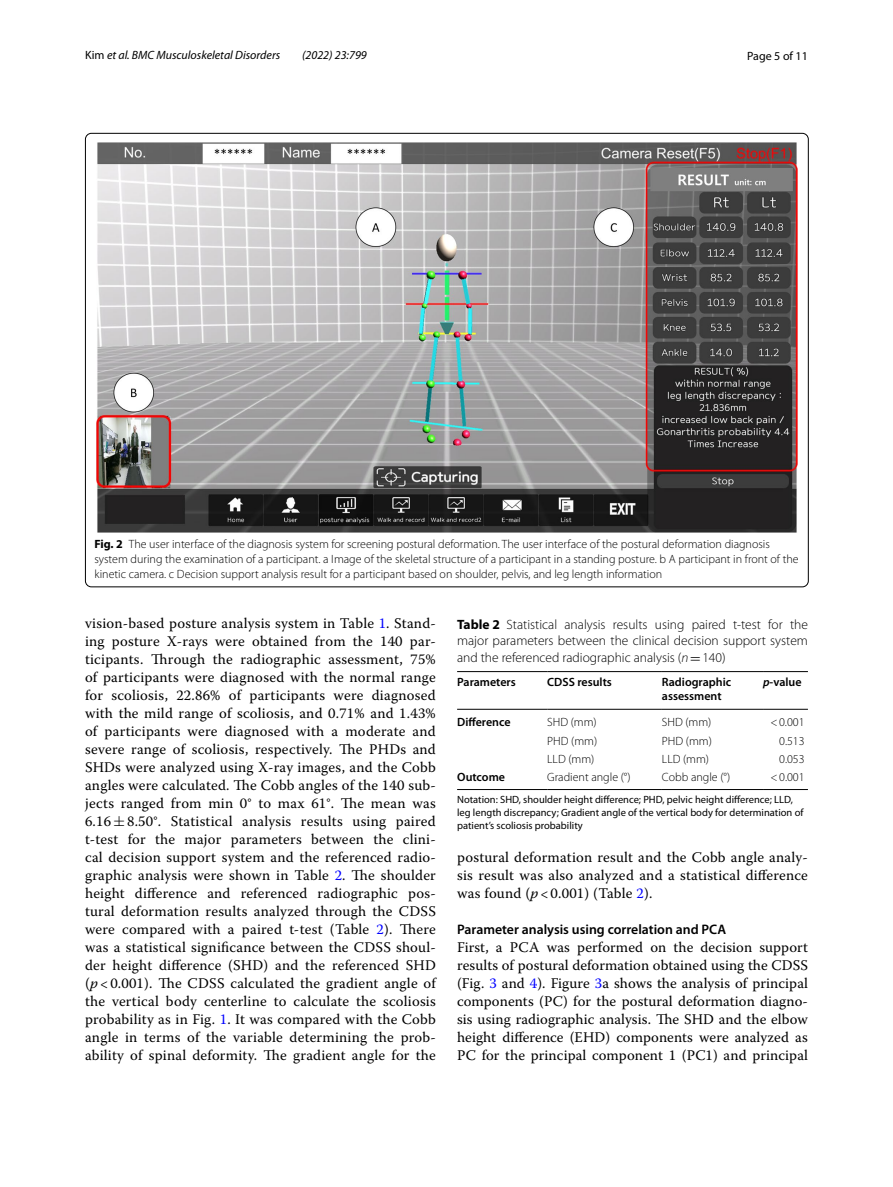
<style>
.page{position:relative;width:893px;height:1187px;background:#fff}
.page>*{position:absolute;margin:0;border:0;box-sizing:border-box;transform-origin:0 0}
.t1{font:14.7px/18px "Warnock Pro";letter-spacing:.015em;color:#000;text-align:justify}
.t2{font:600 13.8px "Myriad Pro";color:#000}
.t3{font:300 13.5px/16.5px "Myriad Pro";color:#000;text-align:justify}
.t4{font:300 12px/15px "Myriad Pro";color:#000}
.t5{font:600 12px/13.5px "Myriad Pro";color:#000}
.t6{font:italic 12px "Myriad Pro";color:#000}
.t7{font:12px "Myriad Pro";color:#000}
.t8{font:10.5px/12.8px "Myriad Pro";color:#000}
.s1{font-style:normal}
.s2{font-weight:700}
.s3{font-style:italic}
.s4{font-family:"MTSY";font-weight:400}
.s5{color:#00f}
.s6{font-family:"MTSY"}
</style>
<div class="page">
<img style="left:97px;top:142px;width:700px;height:390px">
<hr style="left:457px;top:671px;width:90px;height:1px;background:#000">
<hr style="left:457px;top:709px;width:90px;height:1px;background:#000">
<hr style="left:547px;top:671px;width:115px;height:1px;background:#000">
<hr style="left:547px;top:709px;width:115px;height:1px;background:#000">
<hr style="left:662px;top:671px;width:101px;height:1px;background:#000">
<hr style="left:662px;top:709px;width:101px;height:1px;background:#000">
<hr style="left:763px;top:671px;width:45px;height:1px;background:#000">
<hr style="left:763px;top:709px;width:45px;height:1px;background:#000">
<hr style="left:457px;top:789px;width:90px;height:1px;background:#000">
<hr style="left:547px;top:789px;width:115px;height:1px;background:#000">
<hr style="left:662px;top:789px;width:101px;height:1px;background:#000">
<hr style="left:763px;top:789px;width:45px;height:1px;background:#000">
<p class="t6" style="left:85px;top:48px;width:197px"><span class="s1">Kim</span> et al. BMC Musculoskeletal Disorders</p>
<p class="t6" style="left:302px;top:48px;width:66px">(2022) 23:799</p>
<p class="t7" style="left:747px;top:48px;width:62px">Page 5 of 11</p>
<p class="t4" style="left:94px;top:536px;width:706px"><span class="s2">Fig. 2</span> The user interface of the diagnosis system for screening postural deformation. The user interface of the postural deformation diagnosis system during the examination of a participant. a Image of the skeletal structure of a participant in a standing posture. b A participant in front of the kinetic camera. c Decision support analysis result for a participant based on shoulder, pelvis, and leg length information</p>
<p class="t3" style="left:457px;top:616px;width:352px"><span class="s2">Table 2</span> Statistical analysis results using paired t-test for the major parameters between the clinical decision support system and the referenced radiographic analysis (<span class="s3">n</span><span class="s4">=</span>140)</p>
<p class="t1" style="left:85px;top:614px;width:352px">vision-based posture analysis system in Table <span class="s5">1</span>. Stand&shy;ing posture X-rays were obtained from the 140 par&shy;ticipants. Through the radiographic assessment, 75% of participants were diagnosed with the normal range for scoliosis, 22.86% of participants were diagnosed with the mild range of scoliosis, and 0.71% and 1.43% of participants were diagnosed with a moderate and severe range of scoliosis, respectively. The PHDs and SHDs were analyzed using X-ray images, and the Cobb angles were calculated. The Cobb angles of the 140 sub&shy;jects ranged from min 0° to max 61°. The mean was 6.16<span class="s6">±</span>8.50°. Statistical analysis results using paired t-test for the major parameters between the clini&shy;cal decision support system and the referenced radio&shy;graphic analysis were shown in Table <span class="s5">2</span>. The shoulder height difference and referenced radiographic pos&shy;tural deformation results analyzed through the CDSS were compared with a paired t-test (Table <span class="s5">2</span>). There was a statistical significance between the CDSS shoul&shy;der height difference (SHD) and the referenced SHD (<span class="s3">p</span> &lt; 0.001). The CDSS calculated the gradient angle of the vertical body centerline to calculate the scoliosis probability as in Fig. <span class="s5">1</span>. It was compared with the Cobb angle in terms of the variable determining the prob&shy;ability of spinal deformity. The gradient angle for the</p>
<p class="t5" style="left:457px;top:675px;width:60px">Parameters</p>
<p class="t5" style="left:547px;top:675px;width:66px">CDSS results</p>
<p class="t5" style="left:662px;top:675px;width:71px">Radiographic assessment</p>
<p class="t5" style="left:763px;top:675px;width:40px"><span class="s3">p</span>-value</p>
<p class="t5" style="left:457px;top:715px;width:55px">Difference</p>
<p class="t4" style="left:547px;top:715px;width:51px">SHD (mm)</p>
<p class="t4" style="left:662px;top:715px;width:51px">SHD (mm)</p>
<p class="t4" style="left:770px;top:715px;width:36px">&lt;0.001</p>
<p class="t4" style="left:547px;top:733px;width:51px">PHD (mm)</p>
<p class="t4" style="left:662px;top:733px;width:51px">PHD (mm)</p>
<p class="t4" style="left:779px;top:733px;width:27px">0.513</p>
<p class="t4" style="left:547px;top:751px;width:49px">LLD (mm)</p>
<p class="t4" style="left:662px;top:751px;width:49px">LLD (mm)</p>
<p class="t4" style="left:779px;top:751px;width:27px">0.053</p>
<p class="t5" style="left:457px;top:769px;width:49px">Outcome</p>
<p class="t4" style="left:547px;top:769px;width:85px">Gradient angle (°)</p>
<p class="t4" style="left:662px;top:769px;width:70px">Cobb angle (°)</p>
<p class="t4" style="left:770px;top:769px;width:36px">&lt;0.001</p>
<p class="t8" style="left:457px;top:793px;width:348px">Notation: SHD, shoulder height difference; PHD, pelvic height difference; LLD, leg length discrepancy; Gradient angle of the vertical body for determination of patient’s scoliosis probability</p>
<p class="t1" style="left:457px;top:848px;width:352px">postural deformation result and the Cobb angle analy&shy;sis result was also analyzed and a statistical difference was found (<span class="s3">p</span> &lt; 0.001) (Table <span class="s5">2</span>).</p>
<p class="t2" style="left:457px;top:920px;width:271px">Parameter analysis using correlation and PCA</p>
<p class="t1" style="left:457px;top:938px;width:352px">First, a PCA was performed on the decision support results of postural deformation obtained using the CDSS (Fig. <span class="s5">3</span> and <span class="s5">4</span>). Figure <span class="s5">3</span>a shows the analysis of principal components (PC) for the postural deformation diagno&shy;sis using radiographic analysis. The SHD and the elbow height difference (EHD) components were analyzed as PC for the principal component 1 (PC1) and principal</p>
</div>
